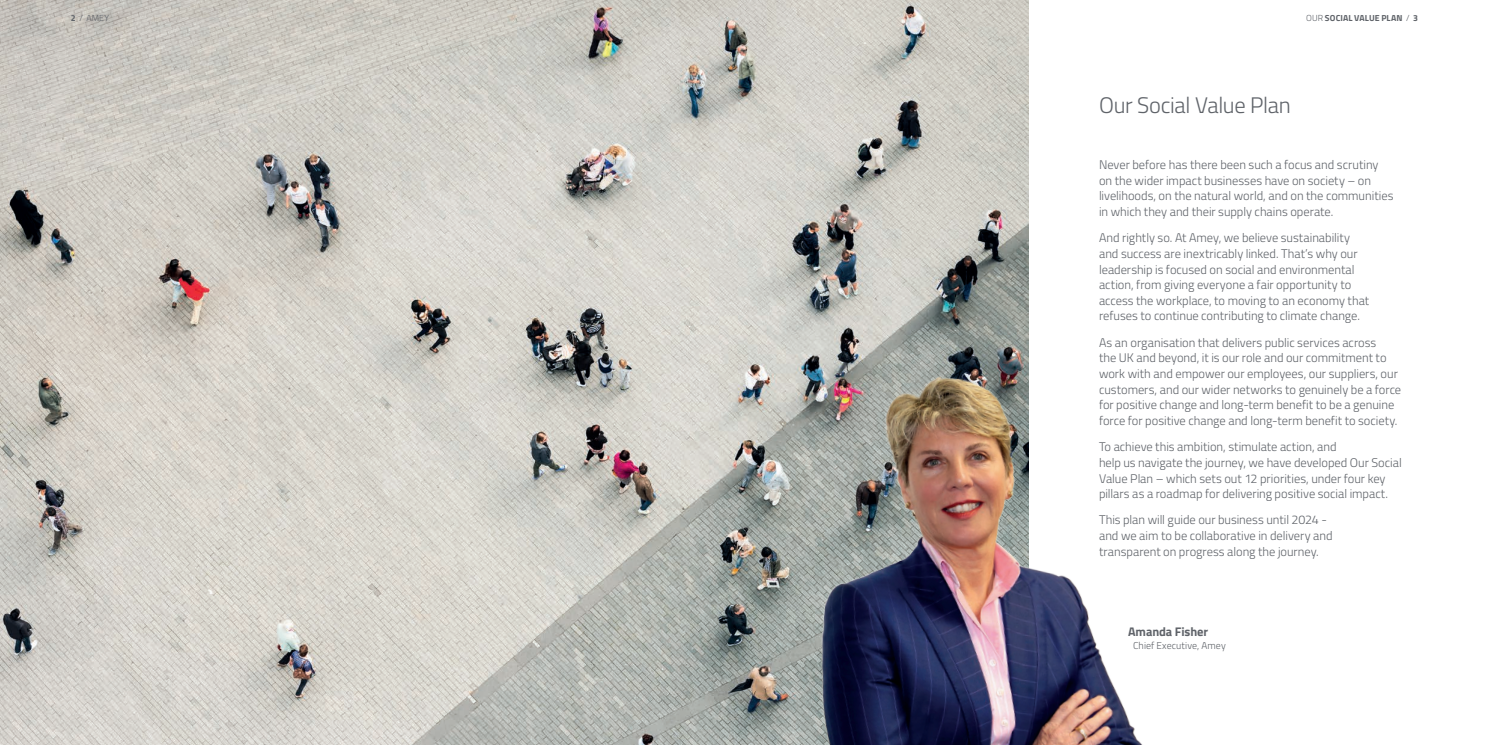
<style>
.page{position:relative;width:1489px;height:745px;background:#fff}
.page>*{position:absolute;margin:0;border:0;box-sizing:border-box;transform-origin:0 0}
.t1{font:300 22.5px "Titillium";letter-spacing:-.015em;color:#5f6369}
.t2{font:300 12.5px/15.6px "Titillium";letter-spacing:-.005em;color:#5f6369}
.t3{font:700 12.5px "Titillium";letter-spacing:-.005em;color:#5f6369}
.t4{font:300 10px "Titillium";letter-spacing:.005em;color:#5f6369}
.t5{font:700 8.75px "Titillium";letter-spacing:.01em;color:#5f6369}
.t6{font:300 8.75px "Titillium";color:#5f6369}
.s1{font-weight:700}
.s2{font-weight:300}
</style>
<div class="page">
<img style="left:0;top:0;width:1028px;height:744px">
<img style="left:795px;top:355px;width:347px;height:389px">
<p class="t6" style="left:71px;top:11px;width:40px"><span class="s1">2</span> / AMEY</p>
<p class="t5" style="left:1306px;top:11px;width:113px"><span class="s2">OUR</span> SOCIAL VALUE PLAN <span class="s2">/</span> 3</p>
<h1 class="t1" style="left:1098px;top:88px;width:193px">Our Social Value Plan</h1>
<p class="t2" style="left:1098px;top:156px;width:296px">Never before has there been such a focus and scrutiny on the wider impact businesses have on society – on livelihoods, on the natural world, and on the communities in which they and their supply chains operate.</p>
<p class="t2" style="left:1098px;top:229px;width:272px">And rightly so. At Amey, we believe sustainability and success are inextricably linked. That’s why our leadership is focused on social and environmental action, from giving everyone a fair opportunity to access the workplace, to moving to an economy that refuses to continue contributing to climate change.</p>
<p class="t2" style="left:1098px;top:334px;width:304px">As an organisation that delivers public services across<br>the UK and beyond, it is our role and our commitment to work with and empower our employees, our suppliers, our customers, and our wider networks to genuinely be a force for positive change and long-term benefit to be a genuine force for positive change and long-term benefit to society.</p>
<p class="t2" style="left:1098px;top:438px;width:304px">To achieve this ambition, stimulate action, and<br>help us navigate the journey, we have developed Our Social Value Plan – which sets out 12 priorities, under four key pillars as a roadmap for delivering positive social impact.</p>
<p class="t2" style="left:1098px;top:511px;width:235px">This plan will guide our business until 2024 - and we aim to be collaborative in delivery and transparent on progress along the journey.</p>
<p class="t3" style="left:1128px;top:621px;width:82px">Amanda Fisher</p>
<p class="t4" style="left:1132px;top:638px;width:94px">Chief Executive, Amey</p>
</div>
